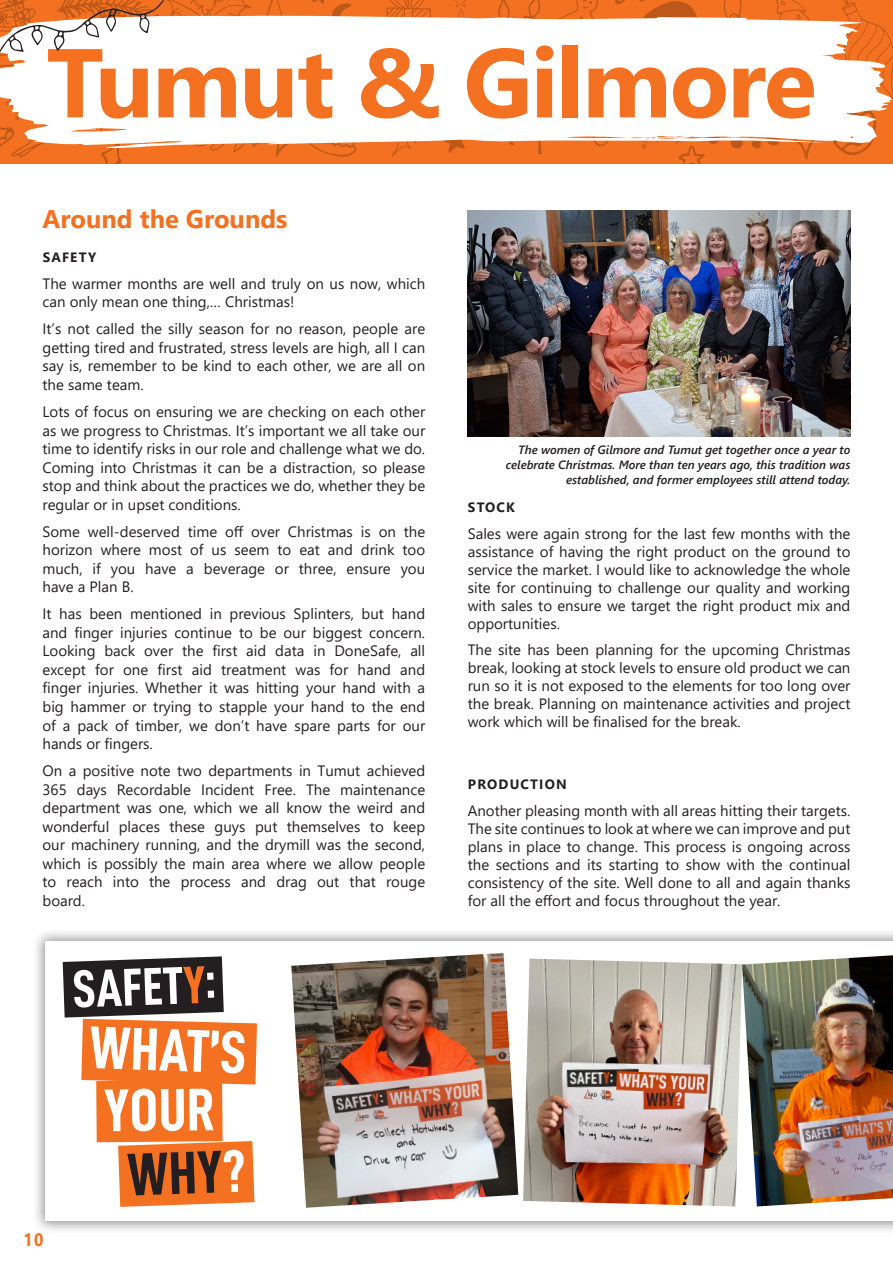
<style>
.page{position:relative;width:893px;height:1263px;background:#fff}
.page>*{position:absolute;margin:0;border:0;box-sizing:border-box;transform-origin:0 0}
.t1{font:700 97.5px "Segoe UI";letter-spacing:-.02em;color:#f37121}
.t2{font:60.45px "D DIN Condensed Bold";color:#fff}
.t3{font:60.45px "D DIN Condensed Bold";color:#231f20}
.t4{font:53.25px "D DIN Condensed Bold";color:#fff}
.t5{font:700 25.5px "Segoe UI";color:#f37121}
.t6{font:700 18px "Segoe UI";color:#f37121;scale:.9 1}
.BODY{font:15px/18.6px "Segoe UI";color:#231f20;text-align:justify}
.subhead{font:700 13.5px "Segoe UI";letter-spacing:.085em;color:#231f20}
.CAPTAIN{font:italic 600 12px/15px "Segoe UI";color:#231f20;text-align:right}
.s1{color:#f37121}
.s2{color:#fff}
</style>
<div class="page">
<svg style="left:829px;top:0;width:64px;height:157px;background:#ed6e20"></svg>
<svg style="left:823px;top:15px;width:70px;height:133px"></svg>
<div style="left:32px;top:927px;width:861px;height:307px;background:#231f20;opacity:.5"></div>
<div style="left:45px;top:941px;width:848px;height:279px;background:#fff"></div>
<svg style="left:63px;top:956px;width:194px;height:251px"></svg>
<img style="left:291px;top:953px;width:227px;height:255px">
<img style="left:523px;top:958px;width:219px;height:248px">
<img style="left:742px;top:955px;width:151px;height:251px">
<img style="left:468px;top:210px;width:382px;height:227px">
<svg style="left:0;top:0;width:823px;height:164px"></svg>
<p class="t1" style="left:47px;top:-9px;width:771px">Tumut &amp; Gilmore</p>
<p class="t5" style="left:43px;top:195px;width:246px">Around the Grounds</p>
<p class="subhead" style="left:43px;top:244px;width:55px">SAFETY</p>
<p class="BODY" style="left:43px;top:273px;width:384px">The warmer months are well and truly on us now, which can only mean one thing,… Christmas!</p>
<p class="BODY" style="left:43px;top:318px;width:384px">It’s not called the silly season for no reason, people are getting tired and frustrated, stress levels are high, all I can say is, remember to be kind to each other, we are all on the same team.</p>
<p class="BODY" style="left:43px;top:401px;width:384px">Lots of focus on ensuring we are checking on each other as we progress to Christmas. It’s important we all take our time to identify risks in our role and challenge what we do.<br>Coming into Christmas it can be a distraction, so please stop and think about the practices we do, whether they be regular or in upset conditions.</p>
<p class="BODY" style="left:43px;top:521px;width:384px">Some well-deserved time off over Christmas is on the horizon where most of us seem to eat and drink too much, if you have a beverage or three, ensure you have a Plan B.</p>
<p class="BODY" style="left:43px;top:603px;width:384px">It has been mentioned in previous Splinters, but hand and finger injuries continue to be our biggest concern.<br>Looking back over the first aid data in DoneSafe, all except for one first aid treatment was for hand and finger injuries. Whether it was hitting your hand with a big hammer or trying to stapple your hand to the end of a pack of timber, we don’t have spare parts for our hands or fingers.</p>
<p class="BODY" style="left:43px;top:760px;width:384px">On a positive note two departments in Tumut achieved 365 days Recordable Incident Free. The maintenance department was one, which we all know the weird and wonderful places these guys put themselves to keep our machinery running, and the drymill was the second, which is possibly the main area where we allow people to reach into the process and drag out that rouge board.</p>
<p class="t6" style="left:24px;top:1222px;width:24px">10</p>
<p class="t4" style="left:72px;top:960px;width:144px;rotate:-2deg">SAFET<span class="s1">Y</span>:</p>
<p class="t2" style="left:91px;top:1014px;width:158px;rotate:2deg">WHAT’S</p>
<p class="t2" style="left:103px;top:1077px;width:112px;rotate:-1deg">YOUR</p>
<p class="t3" style="left:126px;top:1141px;width:120px;rotate:-2deg">WHY<span class="s2">?</span></p>
<p class="CAPTAIN" style="left:506px;top:440px;width:346px">The women of Gilmore and Tumut get together once a year to celebrate Christmas. More than ten years ago, this tradition was established, and former employees still attend today.</p>
<p class="subhead" style="left:468px;top:495px;width:48px">STOCK</p>
<p class="BODY" style="left:468px;top:523px;width:384px;line-height:18px">Sales were again strong for the last few months with the assistance of having the right product on the ground to service the market. I would like to acknowledge the whole site for continuing to challenge our quality and working with sales to ensure we target the right product mix and opportunities.</p>
<p class="BODY" style="left:468px;top:639px;width:384px;line-height:18px">The site has been planning for the upcoming Christmas break, looking at stock levels to ensure old product we can run so it is not exposed to the elements for too long over the break. Planning on maintenance activities and project work which will be finalised for the break.</p>
<p class="subhead" style="left:468px;top:772px;width:100px">PRODUCTION</p>
<p class="BODY" style="left:468px;top:800px;width:384px;line-height:18px">Another pleasing month with all areas hitting their targets.<br>The site continues to look at where we can improve and put plans in place to change. This process is ongoing across the sections and its starting to show with the continual consistency of the site. Well done to all and again thanks for all the effort and focus throughout the year.</p>
</div>
